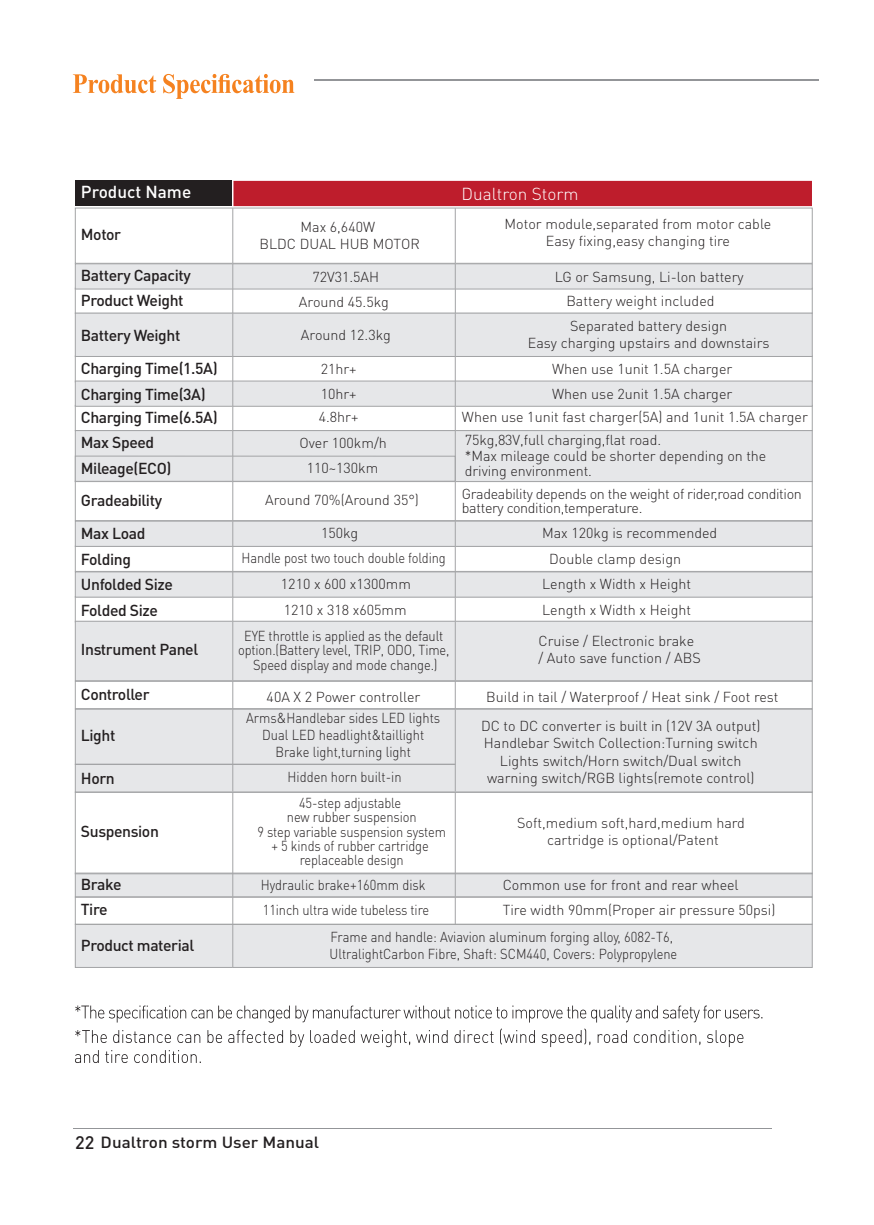
<style>
.page{position:relative;width:874px;height:1225px;background:#fff}
.page>*{position:absolute;margin:0;border:0;box-sizing:border-box;transform-origin:0 0}
.t1{font:300 17.2px "DIN Pro";color:#fff}
.t2{font:500 17.2px "DIN";color:#fff}
.t3{font:500 16px "DIN";color:#231f20;scale:1.07 1}
.t4{font:500 15.8px/25px "DIN";letter-spacing:-.025em;color:#231f20}
.t5{font:300 14.2px/17.2px "DIN Pro";color:#231f20;text-align:center}
.t6{font:300 14.2px/14.2px "DIN Pro";color:#231f20;text-align:center;scale:.9 1}
.t7{font:300 14.2px/14.2px "DIN Pro";letter-spacing:-.025em;color:#231f20}
.s1{font-size:18px}
</style>
<div class="page">
<hr style="left:73px;top:1128px;width:697px;height:1px;background:#939598">
<hr style="left:314px;top:80px;width:504px;height:1px;background:#939598">
<svg style="left:73px;top:74px;width:221px;height:25px"></svg>
<svg style="left:75px;top:1005px;width:687px;height:17px"></svg>
<svg style="left:75px;top:1028px;width:668px;height:35px"></svg>
<div style="left:75px;top:481px;width:737px;height:40px;border:1px solid #a3a4a6"></div>
<hr style="left:232px;top:481px;width:1px;height:39px;background:#a3a4a6">
<hr style="left:454px;top:481px;width:1px;height:39px;background:#a3a4a6">
<div style="left:75px;top:181px;width:156px;height:25px;background:#231f20"></div>
<div style="left:233px;top:181px;width:578px;height:25px;background:#be1d2c"></div>
<div style="left:75px;top:208px;width:737px;height:56px;border:1px solid #a3a4a6"></div>
<hr style="left:232px;top:208px;width:1px;height:55px;background:#a3a4a6">
<hr style="left:454px;top:208px;width:1px;height:55px;background:#a3a4a6">
<div style="left:75px;top:288px;width:737px;height:26px;border:1px solid #a3a4a6"></div>
<div style="left:75px;top:355px;width:737px;height:27px;border:1px solid #a3a4a6"></div>
<div style="left:75px;top:263px;width:737px;height:26px;background:#e6e7e9;border:1px solid #a3a4a6"></div>
<svg style="left:232px;top:264px;width:1px;height:49px"></svg>
<svg style="left:454px;top:264px;width:1px;height:49px"></svg>
<div style="left:75px;top:313px;width:737px;height:44px;background:#e6e7e9;border:1px solid #a3a4a6"></div>
<hr style="left:232px;top:313px;width:1px;height:43px;background:#a3a4a6">
<hr style="left:454px;top:313px;width:1px;height:43px;background:#a3a4a6">
<div style="left:75px;top:381px;width:737px;height:26px;background:#e6e7e9;border:1px solid #a3a4a6"></div>
<svg style="left:232px;top:356px;width:1px;height:74px"></svg>
<svg style="left:454px;top:356px;width:1px;height:74px"></svg>
<div style="left:75px;top:430px;width:737px;height:52px;background:#e6e7e9;border:1px solid #a3a4a6"></div>
<hr style="left:232px;top:431px;width:1px;height:50px;background:#a3a4a6">
<hr style="left:454px;top:431px;width:1px;height:50px;background:#a3a4a6">
<div style="left:75px;top:456px;width:380px;height:26px;border:1px solid #a3a4a6"></div>
<svg style="left:232px;top:456px;width:1px;height:25px"></svg>
<svg style="left:454px;top:456px;width:1px;height:25px"></svg>
<div style="left:75px;top:596px;width:737px;height:26px;border:1px solid #a3a4a6"></div>
<div style="left:75px;top:521px;width:737px;height:26px;background:#e6e7e9;border:1px solid #a3a4a6"></div>
<div style="left:75px;top:571px;width:737px;height:26px;background:#e6e7e9;border:1px solid #a3a4a6"></div>
<svg style="left:232px;top:521px;width:1px;height:100px"></svg>
<svg style="left:454px;top:521px;width:1px;height:100px"></svg>
<div style="left:75px;top:621px;width:737px;height:60px;background:#e6e7e9;border:1px solid #a3a4a6"></div>
<hr style="left:232px;top:621px;width:1px;height:59px;background:#a3a4a6">
<hr style="left:454px;top:621px;width:1px;height:59px;background:#a3a4a6">
<div style="left:75px;top:709px;width:737px;height:83px;background:#e6e7e9;border:1px solid #a3a4a6"></div>
<hr style="left:232px;top:709px;width:1px;height:55px;background:#a3a4a6">
<hr style="left:454px;top:709px;width:1px;height:55px;background:#a3a4a6">
<div style="left:75px;top:872px;width:737px;height:25px;background:#e6e7e9"></div>
<div style="left:75px;top:924px;width:737px;height:44px;background:#e6e7e9;border:1px solid #a3a4a6"></div>
<hr style="left:232px;top:924px;width:1px;height:43px;background:#a3a4a6">
<div style="left:75px;top:681px;width:737px;height:28px;border:1px solid #a3a4a6"></div>
<svg style="left:232px;top:681px;width:1px;height:27px"></svg>
<svg style="left:454px;top:681px;width:1px;height:27px"></svg>
<hr style="left:75px;top:764px;width:380px;height:1px;background:#a3a4a6">
<svg style="left:232px;top:765px;width:1px;height:26px"></svg>
<svg style="left:454px;top:765px;width:1px;height:26px"></svg>
<div style="left:75px;top:791px;width:737px;height:83px;border:1px solid #a3a4a6"></div>
<hr style="left:232px;top:792px;width:1px;height:81px;background:#a3a4a6">
<hr style="left:454px;top:792px;width:1px;height:81px;background:#a3a4a6">
<div style="left:75px;top:896px;width:737px;height:28px;border:1px solid #a3a4a6"></div>
<svg style="left:232px;top:873px;width:1px;height:51px"></svg>
<svg style="left:454px;top:873px;width:1px;height:51px"></svg>
<p class="t2" style="left:81px;top:181px;width:112px">Product Name</p>
<p class="t4" style="left:81px;top:221px;width:42px">Motor</p>
<p class="t4" style="left:81px;top:262px;width:111px">Battery Capacity<br>Product Weight</p>
<p class="t4" style="left:81px;top:317px;width:138px;line-height:34px">Battery Weight<br>Charging Time(1.5A)</p>
<p class="t5" style="left:259px;top:218px;width:162px">Max 6,640W<br>BLDC DUAL HUB MOTOR</p>
<p class="t5" style="left:299px;top:264px;width:91px;line-height:24.2px">72V31.5AH<br>Around 45.5kg</p>
<p class="t5" style="left:301px;top:325px;width:91px">Around 12.3kg</p>
<p class="t5" style="left:320px;top:359px;width:37px">21hr+</p>
<p class="t1" style="left:461px;top:182px;width:118px">Dualtron Storm</p>
<p class="t5" style="left:504px;top:214px;width:268px">Motor module,separated from motor cable<br>Easy fixing,easy changing tire</p>
<p class="t5" style="left:554px;top:268px;width:190px">LG or Samsung, Li-lon battery</p>
<p class="t5" style="left:566px;top:287px;width:162px;line-height:25.4px;text-align:left">Battery weight included<br>Separated battery design</p>
<p class="t5" style="left:552px;top:330px;width:219px;line-height:25px;text-align:left;text-indent:-24px">Easy charging upstairs and downstairs<br>When use 1unit 1.5A charger</p>
<p class="t4" style="left:81px;top:381px;width:126px">Charging Time(3A)</p>
<p class="t5" style="left:320px;top:385px;width:37px">10hr+</p>
<p class="t5" style="left:552px;top:385px;width:182px">When use 2unit 1.5A charger</p>
<p class="t4" style="left:81px;top:404px;width:138px">Charging Time(6.5A)<br>Max Speed</p>
<p class="t5" style="left:318px;top:408px;width:41px">4.8hr+</p>
<p class="t4" style="left:81px;top:455px;width:92px">Mileage(ECO)</p>
<p class="t5" style="left:306px;top:459px;width:73px">110~130km</p>
<p class="t5" style="left:299px;top:434px;width:89px">Over 100km/h</p>
<p class="t5" style="left:461px;top:405px;width:347px;line-height:22.8px;text-align:left">When use 1unit fast charger(5A) and 1unit 1.5A charger<br>75kg,83V,full charging,flat road.</p>
<p class="t5" style="left:464px;top:447px;width:303px;line-height:15.8px;text-align:left">*Max mileage could be shorter depending on the driving environment.</p>
<p class="t4" style="left:81px;top:487px;width:83px">Gradeability</p>
<p class="t5" style="left:265px;top:491px;width:155px">Around 70%(Around 35°)</p>
<p class="t7" style="left:461px;top:486px;width:341px">Gradeability depends on the weight of rider,road condition battery condition,temperature.</p>
<p class="t4" style="left:81px;top:520px;width:66px">Max Load</p>
<p class="t5" style="left:321px;top:524px;width:39px">150kg</p>
<p class="t5" style="left:542px;top:523px;width:177px">Max 120kg is recommended</p>
<p class="t4" style="left:81px;top:571px;width:93px">Unfolded Size</p>
<p class="t5" style="left:281px;top:574px;width:131px">1210 x 600 x1300mm</p>
<p class="t5" style="left:542px;top:574px;width:150px">Length x Width x Height</p>
<p class="t4" style="left:81px;top:546px;width:52px">Folding</p>
<p class="t6" style="left:241px;top:550px;width:228px">Handle post two touch double folding</p>
<p class="t5" style="left:549px;top:550px;width:133px">Double clamp design</p>
<p class="t4" style="left:81px;top:597px;width:78px">Folded Size</p>
<p class="t5" style="left:542px;top:601px;width:150px">Length x Width x Height</p>
<p class="t5" style="left:284px;top:601px;width:124px">1210 x 318 x605mm</p>
<p class="t4" style="left:81px;top:636px;width:119px">Instrument Panel</p>
<p class="t4" style="left:81px;top:681px;width:70px">Controller</p>
<p class="t4" style="left:81px;top:722px;width:36px">Light</p>
<p class="t4" style="left:81px;top:765px;width:35px">Horn</p>
<p class="t4" style="left:81px;top:818px;width:79px">Suspension</p>
<p class="t6" style="left:238px;top:628px;width:236px">EYE throttle is applied as the default option.(Battery level, TRIP, ODO, Time,<br>Speed display and mode change.)</p>
<p class="t5" style="left:538px;top:631px;width:164px;text-align:left">Cruise / Electronic brake / Auto save function / ABS</p>
<p class="t5" style="left:266px;top:687px;width:155px">40A X 2 Power controller</p>
<p class="t5" style="left:486px;top:687px;width:293px">Build in tail / Waterproof / Heat sink / Foot rest</p>
<p class="t6" style="left:246px;top:708px;width:217px;line-height:17.2px">Arms&amp;Handlebar sides LED lights<br>Dual LED headlight&amp;taillight<br>Brake light,turning light</p>
<p class="t6" style="left:287px;top:769px;width:128px">Hidden horn built-in</p>
<p class="t6" style="left:257px;top:795px;width:211px">45-step adjustable<br>new rubber suspension<br>9 step variable suspension system + 5 kinds of rubber cartridge replaceable design</p>
<p class="t5" style="left:481px;top:717px;width:281px">DC to DC converter is built in (12V 3A output)<br>Handlebar Switch Collection:Turning switch Lights switch/Horn switch/Dual switch warning switch/RGB lights(remote control)</p>
<p class="t5" style="left:517px;top:814px;width:229px">Soft,medium soft,hard,medium hard cartridge is optional/Patent</p>
<p class="t4" style="left:81px;top:871px;width:42px">Brake</p>
<p class="t6" style="left:260px;top:877px;width:185px">Hydraulic brake+160mm disk</p>
<p class="t5" style="left:502px;top:875px;width:237px">Common use for front and rear wheel</p>
<p class="t4" style="left:81px;top:896px;width:28px">Tire</p>
<p class="t6" style="left:263px;top:902px;width:186px">11inch ultra wide tubeless tire</p>
<p class="t5" style="left:502px;top:900px;width:274px">Tire width 90mm(Proper air pressure 50psi)</p>
<p class="t4" style="left:81px;top:932px;width:115px">Product material</p>
<p class="t6" style="left:329px;top:927px;width:388px;line-height:17.2px;text-align:left">Frame and handle: Aviavion aluminum forging alloy, 6082-T6,<br>UltralightCarbon Fibre, Shaft: SCM440, Covers: Polypropylene</p>
<p class="t3" style="left:75px;top:1132px;width:229px"><span class="s1">22</span> Dualtron storm User Manual</p>
</div>
